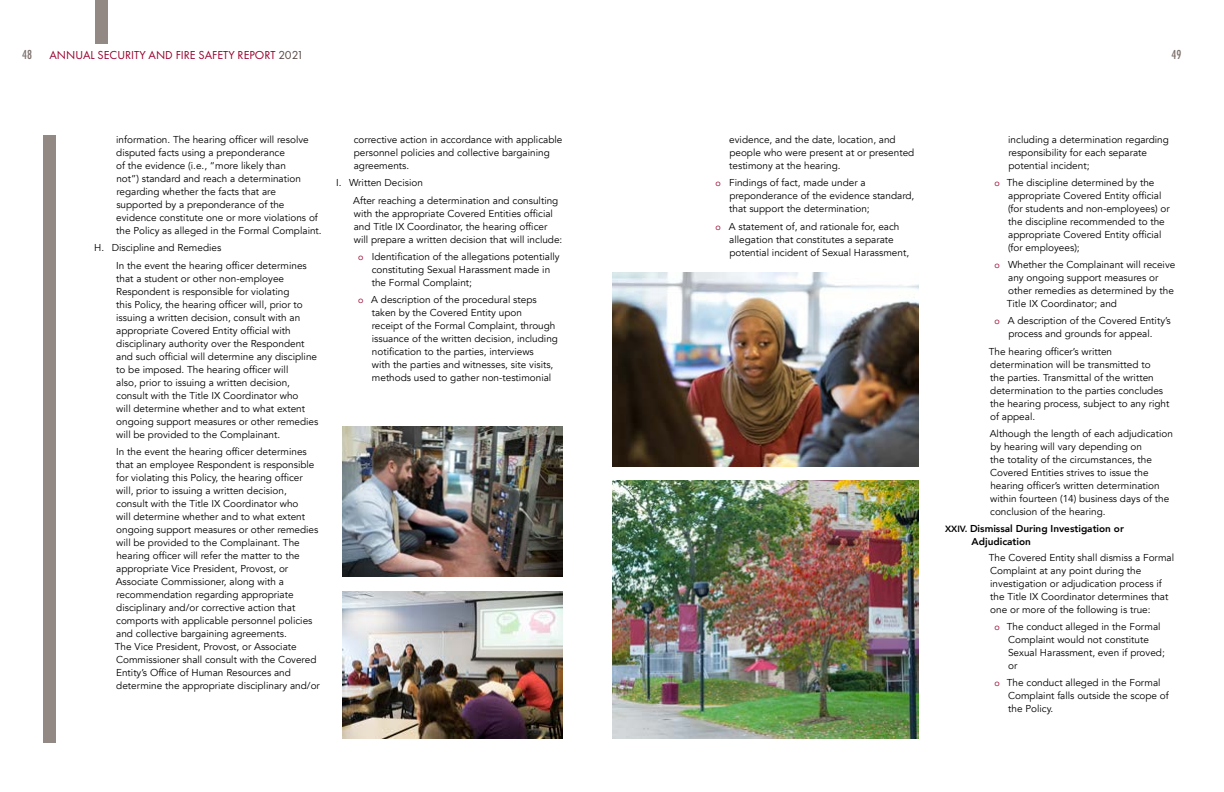
<style>
.page{position:relative;width:1224px;height:792px;background:#fff}
.page>*{position:absolute;margin:0;border:0;box-sizing:border-box;transform-origin:0 0}
.t1{font:12px "Futura PT";color:#98002e}
.t2{font:500 condensed 12px "Futura";color:#7d716d}
.t3{font:10px/13px "Avenir";color:#000}
.t4{font:800 10px/13px "Avenir";color:#000}
.s1{color:#554742}
.s2{font-size:9px;color:#98002e}
.s3{font-size:9px}
</style>
<div class="page">
<div style="left:43px;top:135px;width:13px;height:607px;background:#928884"></div>
<img style="left:342px;top:427px;width:220px;height:150px">
<img style="left:342px;top:591px;width:220px;height:147px">
<img style="left:612px;top:481px;width:307px;height:258px">
<img style="left:612px;top:272px;width:307px;height:194px">
<div style="left:95px;top:0;width:13px;height:43px;background:#928884"></div>
<p class="t2" style="left:22px;top:47px;width:11px">48</p>
<p class="t1" style="left:50px;top:48px;width:256px">ANNUAL SECURITY AND FIRE SAFETY REPORT <span class="s1">2021</span></p>
<p class="t2" style="left:1172px;top:47px;width:11px">49</p>
<p class="t3" style="left:116px;top:133px;width:207px">information. The hearing officer will resolve disputed facts using a preponderance<br>of the evidence (i.e., “more likely than<br>not”) standard and reach a determination regarding whether the facts that are supported by a preponderance of the evidence constitute one or more violations of the Policy as alleged in the Formal Complaint.</p>
<p class="t3" style="left:116px;top:239px;width:192px;line-height:17.3px;text-indent:-22px">H. Discipline and Remedies<br>In the event the hearing officer determines</p>
<p class="t3" style="left:116px;top:272px;width:204px">that a student or other non-employee Respondent is responsible for violating<br>this Policy, the hearing officer will, prior to issuing a written decision, consult with an appropriate Covered Entity official with disciplinary authority over the Respondent and such official will determine any discipline to be imposed. The hearing officer will<br>also, prior to issuing a written decision, consult with the Title IX Coordinator who<br>will determine whether and to what extent ongoing support measures or other remedies will be provided to the Complainant.</p>
<p class="t3" style="left:115px;top:445px;width:207px">In the event the hearing officer determines that an employee Respondent is responsible for violating this Policy, the hearing officer will, prior to issuing a written decision,<br>consult with the Title IX Coordinator who<br>will determine whether and to what extent ongoing support measures or other remedies will be provided to the Complainant. The hearing officer will refer the matter to the appropriate Vice President, Provost, or Associate Commissioner, along with a recommendation regarding appropriate disciplinary and/or corrective action that comports with applicable personnel policies and collective bargaining agreements.<br>The Vice President, Provost, or Associate Commissioner shall consult with the Covered Entity’s Office of Human Resources and determine the appropriate disciplinary and/or</p>
<p class="t3" style="left:354px;top:133px;width:210px">corrective action in accordance with applicable personnel policies and collective bargaining agreements.</p>
<p class="t3" style="left:353px;top:174px;width:207px;line-height:17.3px;text-indent:-17px">I. Written Decision<br>After reaching a determination and consulting</p>
<p class="t3" style="left:354px;top:207px;width:210px">with the appropriate Covered Entities official and Title IX Coordinator, the hearing officer will prepare a written decision that will include:</p>
<p class="t3" style="left:372px;top:250px;width:190px;text-indent:-14px"><span class="s2">o</span> Identification of the allegations potentially constituting Sexual Harassment made in the Formal Complaint;</p>
<p class="t3" style="left:372px;top:294px;width:188px;text-indent:-14px"><span class="s2">o</span> A description of the procedural steps taken by the Covered Entity upon<br>receipt of the Formal Complaint, through issuance of the written decision, including notification to the parties, interviews<br>with the parties and witnesses, site visits, methods used to gather non-testimonial</p>
<p class="t3" style="left:729px;top:133px;width:187px">evidence, and the date, location, and people who were present at or presented testimony at the hearing.</p>
<p class="t3" style="left:729px;top:177px;width:187px;text-indent:-14px"><span class="s2">o</span> Findings of fact, made under a preponderance of the evidence standard, that support the determination;</p>
<p class="t3" style="left:729px;top:220px;width:181px;text-indent:-14px"><span class="s2">o</span> A statement of, and rationale for, each allegation that constitutes a separate potential incident of Sexual Harassment,</p>
<p class="t3" style="left:1008px;top:133px;width:162px">including a determination regarding responsibility for each separate potential incident;</p>
<p class="t3" style="left:1008px;top:176px;width:163px;text-indent:-13px"><span class="s2">o</span> The discipline determined by the appropriate Covered Entity official (for students and non-employees) or the discipline recommended to the appropriate Covered Entity official (for employees);</p>
<p class="t3" style="left:1007px;top:258px;width:170px;text-indent:-12px"><span class="s2">o</span> Whether the Complainant will receive any ongoing support measures or other remedies as determined by the Title IX Coordinator; and</p>
<p class="t3" style="left:995px;top:315px;width:178px;text-align:center"><span class="s2">o</span> A description of the Covered Entity’s process and grounds for appeal.</p>
<p class="t3" style="left:989px;top:345px;width:182px">The hearing officer’s written determination will be transmitted to<br>the parties. Transmittal of the written determination to the parties concludes the hearing process, subject to any right of appeal.</p>
<p class="t3" style="left:990px;top:427px;width:185px">Although the length of each adjudication by hearing will vary depending on<br>the totality of the circumstances, the Covered Entities strives to issue the hearing officer’s written determination within fourteen (14) business days of the conclusion of the hearing.</p>
<p class="t4" style="left:972px;top:522px;width:154px;text-indent:-27px"><span class="s3">XXIV.</span> Dismissal During Investigation or<br>Adjudication</p>
<p class="t3" style="left:989px;top:551px;width:187px">The Covered Entity shall dismiss a Formal Complaint at any point during the investigation or adjudication process if the Title IX Coordinator determines that one or more of the following is true:</p>
<p class="t3" style="left:1008px;top:620px;width:158px;text-indent:-13px"><span class="s2">o</span> The conduct alleged in the Formal<br>Complaint would not constitute<br>Sexual Harassment, even if proved; or</p>
<p class="t3" style="left:1008px;top:676px;width:162px;text-indent:-13px"><span class="s2">o</span> The conduct alleged in the Formal<br>Complaint falls outside the scope of the Policy.</p>
</div>
